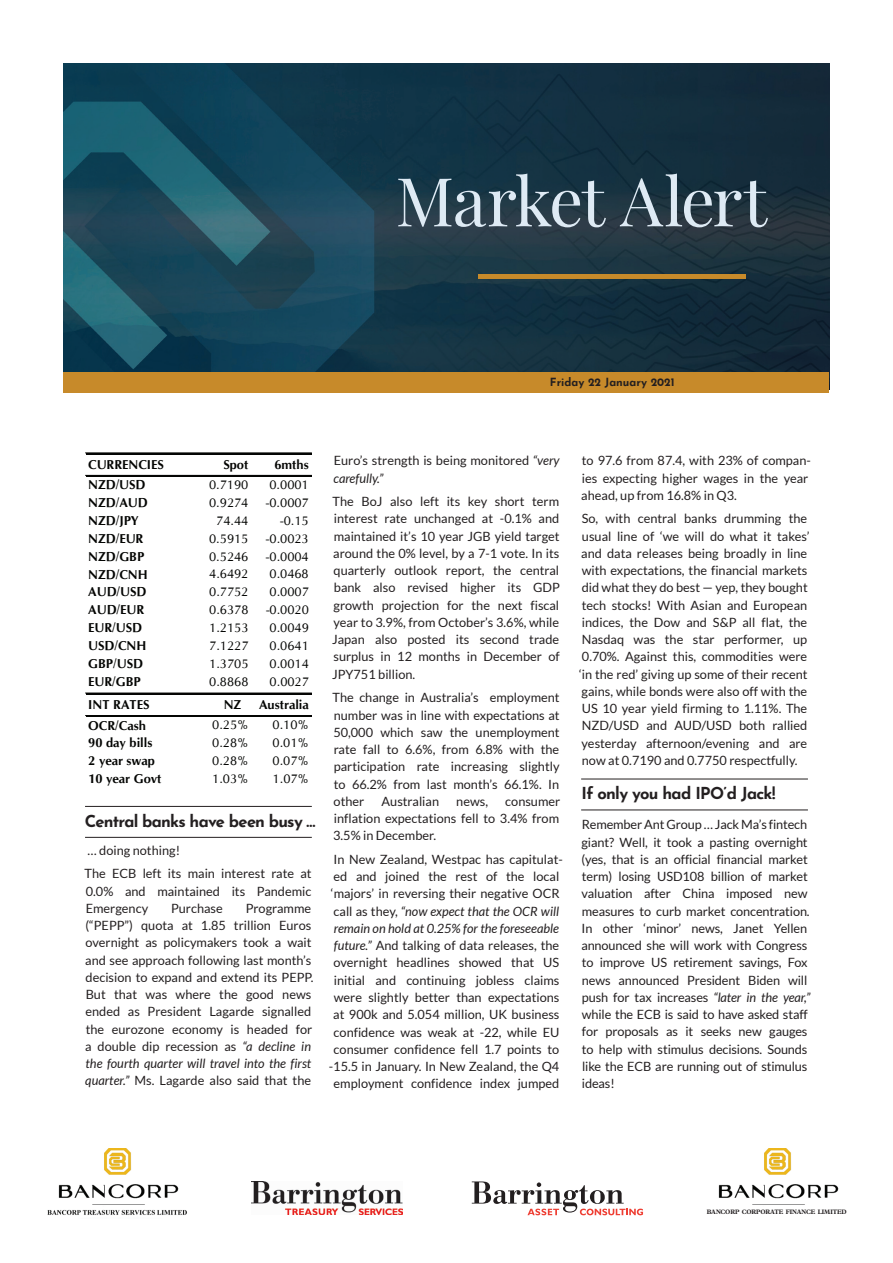
<style>
.page{position:relative;width:893px;height:1263px;background:#fff}
.page>*{position:absolute;margin:0;border:0;box-sizing:border-box;transform-origin:0 0}
.t1{font:67.5px "Playfair Display";letter-spacing:-.03em;color:#deeaf4}
.t2{font:700 16.5px "Josefin Sans";letter-spacing:-.045em;color:#231f20}
.t3{font:12.9px "CG Omega";color:#040503}
.t4{font:700 12.9px "CG Omega";letter-spacing:-.005em;color:#040503}
.t5{font:12.75px/17.2px "Lato";color:#231f20}
.t6{font:700 11.25px "Josefin Sans";color:#231f20}
.t7{font:700 6.45px "Plantin Std";letter-spacing:-.01em;color:#231f20;scale:.93 1}
.s1{font-style:italic}
</style>
<div class="page">
<hr style="left:85px;top:806px;width:227px;height:1px;background:#231f20">
<hr style="left:85px;top:837px;width:227px;height:1px;background:#231f20">
<hr style="left:86px;top:453px;width:225px;height:1px;background:#040503">
<hr style="left:86px;top:475px;width:225px;height:2px;background:#040503">
<hr style="left:86px;top:693px;width:225px;height:1px;background:#040503">
<hr style="left:86px;top:715px;width:225px;height:2px;background:#040503">
<hr style="left:581px;top:779px;width:227px;height:1px;background:#231f20">
<hr style="left:581px;top:810px;width:227px;height:1px;background:#231f20">
<img style="left:64px;top:64px;width:765px;height:308px">
<div style="left:64px;top:372px;width:765px;height:21px;background:#c78a2a"></div>
<hr style="left:478px;top:275px;width:268px;height:4px;background:#c78a2a">
<img style="left:47px;top:1148px;width:140px;height:67px">
<img style="left:252px;top:1181px;width:150px;height:34px">
<svg style="left:472px;top:1181px;width:171px;height:34px"></svg>
<img style="left:718px;top:1148px;width:121px;height:57px">
<h1 class="t1" style="left:395px;top:148px;width:373px">Market Alert</h1>
<p class="t6" style="left:550px;top:372px;width:126px">Friday 22 January 2021</p>
<p class="t4" style="left:88px;top:457px;width:77px">CURRENCIES</p>
<p class="t4" style="left:223px;top:457px;width:26px">Spot</p>
<p class="t4" style="left:274px;top:457px;width:36px">6mths</p>
<p class="t4" style="left:88px;top:477px;width:59px">NZD/USD</p>
<p class="t3" style="left:209px;top:477px;width:41px">0.7190</p>
<p class="t3" style="left:269px;top:477px;width:41px">0.0001</p>
<p class="t4" style="left:88px;top:495px;width:61px">NZD/AUD</p>
<p class="t3" style="left:209px;top:495px;width:41px">0.9274</p>
<p class="t3" style="left:266px;top:495px;width:44px">-0.0007</p>
<p class="t4" style="left:88px;top:512px;width:52px">NZD/JPY</p>
<p class="t3" style="left:216px;top:513px;width:34px">74.44</p>
<p class="t3" style="left:280px;top:513px;width:30px">-0.15</p>
<p class="t4" style="left:88px;top:530px;width:57px">NZD/EUR</p>
<p class="t3" style="left:209px;top:531px;width:41px">0.5915</p>
<p class="t3" style="left:266px;top:531px;width:44px">-0.0023</p>
<p class="t4" style="left:88px;top:548px;width:58px">NZD/GBP</p>
<p class="t3" style="left:209px;top:548px;width:41px">0.5246</p>
<p class="t3" style="left:266px;top:548px;width:44px">-0.0004</p>
<p class="t4" style="left:88px;top:566px;width:61px">NZD/CNH</p>
<p class="t3" style="left:209px;top:566px;width:41px">4.6492</p>
<p class="t3" style="left:270px;top:566px;width:41px">0.0468</p>
<p class="t4" style="left:88px;top:584px;width:60px">AUD/USD</p>
<p class="t3" style="left:209px;top:584px;width:41px">0.7752</p>
<p class="t3" style="left:270px;top:584px;width:41px">0.0007</p>
<p class="t4" style="left:88px;top:602px;width:58px">AUD/EUR</p>
<p class="t3" style="left:209px;top:602px;width:41px">0.6378</p>
<p class="t3" style="left:266px;top:602px;width:44px">-0.0020</p>
<p class="t4" style="left:88px;top:619px;width:55px">EUR/USD</p>
<p class="t3" style="left:209px;top:620px;width:41px">1.2153</p>
<p class="t3" style="left:270px;top:620px;width:41px">0.0049</p>
<p class="t4" style="left:88px;top:637px;width:60px">USD/CNH</p>
<p class="t3" style="left:209px;top:638px;width:41px">7.1227</p>
<p class="t3" style="left:270px;top:638px;width:41px">0.0641</p>
<p class="t4" style="left:88px;top:655px;width:56px">GBP/USD</p>
<p class="t3" style="left:209px;top:655px;width:41px">1.3705</p>
<p class="t3" style="left:270px;top:655px;width:41px">0.0014</p>
<p class="t4" style="left:88px;top:673px;width:54px">EUR/GBP</p>
<p class="t3" style="left:209px;top:673px;width:41px">0.8868</p>
<p class="t3" style="left:270px;top:673px;width:41px">0.0027</p>
<p class="t4" style="left:88px;top:697px;width:63px">INT RATES</p>
<p class="t4" style="left:224px;top:697px;width:19px">NZ</p>
<p class="t4" style="left:259px;top:697px;width:51px">Australia</p>
<p class="t4" style="left:88px;top:717px;width:59px">OCR/Cash</p>
<p class="t3" style="left:212px;top:717px;width:38px">0.25%</p>
<p class="t3" style="left:273px;top:717px;width:38px">0.10%</p>
<p class="t4" style="left:88px;top:735px;width:66px">90 day bills</p>
<p class="t3" style="left:212px;top:735px;width:38px">0.28%</p>
<p class="t3" style="left:273px;top:735px;width:38px">0.01%</p>
<p class="t4" style="left:88px;top:753px;width:68px">2 year swap</p>
<p class="t3" style="left:212px;top:753px;width:38px">0.28%</p>
<p class="t3" style="left:273px;top:753px;width:38px">0.07%</p>
<p class="t4" style="left:88px;top:770px;width:75px">10 year Govt</p>
<p class="t3" style="left:212px;top:771px;width:38px">1.03%</p>
<p class="t3" style="left:273px;top:771px;width:38px">1.07%</p>
<p class="t2" style="left:85px;top:806px;width:232px">Central banks have been busy …</p>
<p class="t5" style="left:85px;top:838px;width:229px;line-height:23.7px">… doing nothing!<br>The ECB left its main interest rate at</p>
<p class="t5" style="left:86px;top:882px;width:227px">0.0% and maintained its Pandemic<br>Emergency</p>
<p class="t5" style="left:171px;top:899px;width:53px">Purchase</p>
<p class="t5" style="left:85px;top:899px;width:230px;text-indent:160px">Programme (“PEPP”) quota at 1.85 trillion Euros overnight as policymakers took a wait and see approach following last month’s decision to expand and extend its PEPP.<br>But that was where the good news ended as President Lagarde signalled the eurozone economy is headed for a double dip recession as <span class="s1">“a decline in the fourth quarter will travel into the first quarter.”</span> Ms. Lagarde also said that the</p>
<p class="t5" style="left:333px;top:452px;width:228px">Euro’s strength is being monitored <span class="s1">“very carefully.”</span></p>
<p class="t5" style="left:332px;top:493px;width:229px;text-align:justify">The BoJ also left its key short term interest rate unchanged at -0.1% and maintained it’s 10 year JGB yield target around the 0% level, by a 7-1 vote. In its quarterly outlook report, the central bank also revised higher its GDP growth projection for the next fiscal year to 3.9%, from October’s 3.6%, while Japan also posted its second trade surplus in 12 months in December of JPY751 billion.</p>
<p class="t5" style="left:333px;top:689px;width:229px;text-align:justify">The change in Australia’s employment number was in line with expectations at 50,000 which saw the unemployment rate fall to 6.6%, from 6.8% with the participation rate increasing slightly to 66.2% from last month’s 66.1%. In other</p>
<p class="t5" style="left:382px;top:792px;width:59px">Australian</p>
<p class="t5" style="left:456px;top:792px;width:33px">news,</p>
<p class="t5" style="left:333px;top:792px;width:229px;text-align:justify;text-indent:172px">consumer inflation expectations fell to 3.4% from 3.5% in December.</p>
<p class="t5" style="left:329px;top:851px;width:236px;text-align:center">In New Zealand, Westpac has capitulat&shy;ed and joined the rest of the local ‘majors’ in reversing their negative OCR call as they, <span class="s1">“now expect that the OCR will remain on hold at 0.25% for the foreseeable future.”</span> And talking of data releases, the overnight headlines showed that US initial and continuing jobless claims were slightly better than expectations at 900k and 5.054 million, UK business confidence was weak at -22, while EU consumer confidence fell 1.7 points to -15.5 in January. In New Zealand, the Q4 employment confidence index jumped</p>
<p class="t5" style="left:581px;top:452px;width:231px">to 97.6 from 87.4, with 23% of compan&shy;ies expecting higher wages in the year ahead, up from 16.8% in Q3.</p>
<p class="t5" style="left:579px;top:510px;width:232px">So, with central banks drumming the usual line of ‘we will do what it takes’ and data releases being broadly in line with expectations, the financial markets did what they do best — yep, they bought tech stocks! With Asian and European indices, the Dow and S&amp;P all flat, the Nasdaq was the star performer, up 0.70%. Against this, commodities were ‘in the red’ giving up some of their recent gains, while bonds were also off with the US 10 year yield firming to 1.11%. The NZD/USD and AUD/USD both rallied yesterday afternoon/evening and are now at 0.7190 and 0.7750 respectfully.</p>
<p class="t2" style="left:582px;top:779px;width:195px">If only you had IPO’d Jack!</p>
<p class="t5" style="left:581px;top:816px;width:231px">Remember Ant Group … Jack Ma’s fintech giant? Well, it took a pasting overnight (yes, that is an official financial market term) losing USD108 billion of market valuation after China imposed new measures to curb market concentration.<br>In other ‘minor’ news, Janet Yellen announced she will work with Congress to improve US retirement savings, Fox news announced President Biden will push for tax increases <span class="s1">“later in the year,” </span>while the ECB is said to have asked staff for proposals as it seeks new gauges to help with stimulus decisions. Sounds like the ECB are running out of stimulus ideas!</p>
<p class="t7" style="left:707px;top:1208px;width:152px">BANCORP CORPORATE FINANCE LIMITED</p>
</div>
